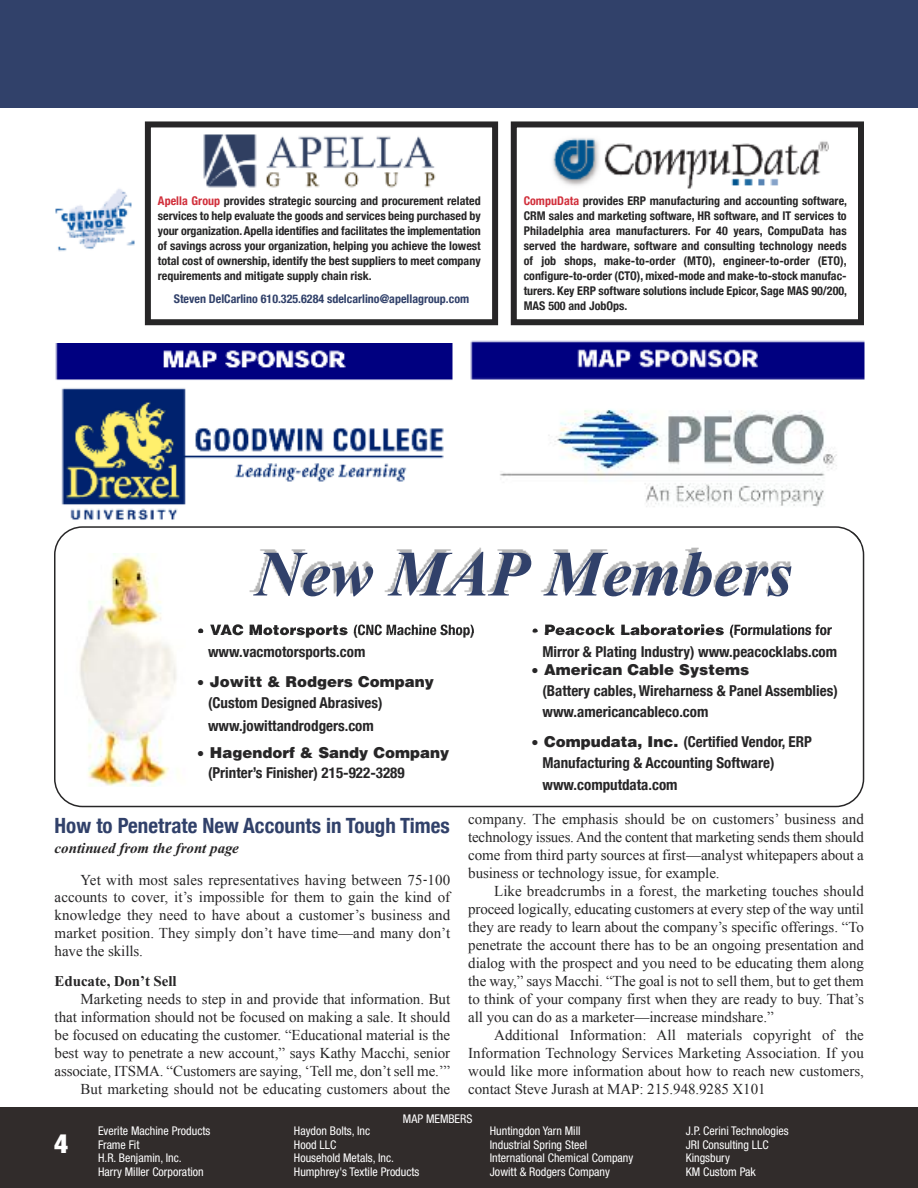
<style>
.page{position:relative;width:918px;height:1188px;background:#fff}
.page>*{position:absolute;margin:0;border:0;box-sizing:border-box;transform-origin:0 0}
.t1{font:italic 700 64.5px "Times New Roman";color:#31416a}
.t2{font:900 condensed 27px "Helvetica Neue";color:#fff}
.t3{font:700 condensed 21px "Helvetica Neue";color:#31416a}
.t4{font:15px/18px "Times New Roman";letter-spacing:-.005em;color:#272627;text-align:justify}
.t5{font:700 condensed 15px/21.3px "Helvetica Neue";color:#272627}
.t6{font:900 15px "Helvetica";color:#272627}
.t7{font:700 15px "Times New Roman";letter-spacing:-.005em;color:#272627}
.t8{font:700 condensed 12px/15px "Helvetica Neue";color:#272627;text-align:justify}
.t9{font:condensed 12px/13.6px "Helvetica Neue";color:#fff}
.t10{font:700 condensed 12px "Helvetica Neue";color:#31416a}
.s1{color:#d12f3b}
.s2{font-family:"Lucida Grande";font-weight:400;font-stretch:normal}
.s3{font-family:"Helvetica";font-weight:900;font-stretch:normal}
.s4{font-family:"Lucida Grande";font-weight:400}
.s5{font-family:"Helvetica Neue";font-weight:700;font-stretch:condensed}
.s6{font-weight:700;font-style:italic}
.s7{font-family:"Lucida Grande"}
</style>
<div class="page">
<div style="left:0;top:1107px;width:918px;height:81px;background:#312c2b"></div>
<div style="left:0;top:0;width:918px;height:108px;background:#31416a"></div>
<img style="left:55px;top:189px;width:80px;height:63px">
<div style="left:145px;top:121px;width:353px;height:204px;border:6px solid #272627"></div>
<img style="left:203px;top:134px;width:233px;height:54px">
<div style="left:511px;top:121px;width:353px;height:204px;border:6px solid #272627"></div>
<img style="left:552px;top:138px;width:276px;height:51px">
<img style="left:55px;top:344px;width:398px;height:36px">
<img style="left:61px;top:388px;width:383px;height:132px">
<img style="left:470px;top:340px;width:395px;height:40px">
<img style="left:500px;top:409px;width:337px;height:98px">
<svg style="left:54px;top:526px;width:810px;height:281px"></svg>
<div style="left:65px;top:539px;width:141px;height:253px;background:#fff"></div>
<img style="left:79px;top:554px;width:124px;height:233px">
<img style="left:191px;top:532px;width:669px;height:100px">
<svg style="left:850px;top:532px;width:10px;height:12px"></svg>
<img style="left:191px;top:539px;width:15px;height:93px">
<svg style="left:198px;top:629px;width:5px;height:3px"></svg>
<img style="left:210px;top:624px;width:138px;height:8px">
<img style="left:354px;top:625px;width:57px;height:7px">
<svg style="left:533px;top:629px;width:5px;height:3px"></svg>
<img style="left:545px;top:625px;width:148px;height:7px">
<img style="left:730px;top:625px;width:53px;height:7px">
<p class="t8" style="left:158px;top:193px;width:324px"><span class="s1">Apella Group</span> provides strategic sourcing and procurement related services to help evaluate the goods and services being purchased by your organization.Apella identifies and facilitates the implementation of savings across your organization, helping you achieve the lowest total cost of ownership, identify the best suppliers to meet company requirements and mitigate supply chain risk.</p>
<p class="t10" style="left:174px;top:291px;width:297px">Steven DelCarlino 610.325.6284 sdelcarlino@apellagroup.com</p>
<p class="t8" style="left:524px;top:193px;width:325px"><span class="s1">CompuData</span> provides ERP manufacturing and accounting software, CRM sales and marketing software, HR software, and IT services to Philadelphia area manufacturers. For 40 years, CompuData has served the hardware, software and consulting technology needs of job shops, make-to-order (MTO), engineer-to-order (ETO), configure-to-order (CTO), mixed-mode and make-to-stock manufac&shy;turers. Key ERP software solutions include Epicor, Sage MAS 90/200, MAS 500 and JobOps.</p>
<h1 class="t1" style="left:255px;top:553px;width:539px">New MAP Members</h1>
<p class="t5" style="left:208px;top:619px;width:268px;text-indent:-12px"><span class="s2">•</span> <span class="s3">VAC Motorsports</span> (CNC Machine Shop) www.vacmotorsports.com</p>
<p class="t6" style="left:197px;top:673px;width:239px"><span class="s4">•</span> Jowitt &amp; Rodgers Company</p>
<p class="t5" style="left:208px;top:691px;width:176px;line-height:22.8px">(Custom Designed Abrasives) www.jowittandrodgers.com</p>
<p class="t6" style="left:197px;top:744px;width:254px"><span class="s4">•</span> Hagendorf &amp; Sandy Company</p>
<p class="t5" style="left:208px;top:762px;width:198px">(Printer’s Finisher) 215-922-3289</p>
<p class="t6" style="left:531px;top:621px;width:302px"><span class="s4">•</span> Peacock Laboratories <span class="s5">(Formulations for</span></p>
<p class="t5" style="left:542px;top:641px;width:296px">Mirror &amp; Plating Industry) www.peacocklabs.com</p>
<p class="t6" style="left:531px;top:661px;width:220px"><span class="s4">•</span> American Cable Systems</p>
<p class="t5" style="left:542px;top:680px;width:297px">(Battery cables, Wireharness &amp; Panel Assemblies) www.americancableco.com</p>
<p class="t5" style="left:542px;top:731px;width:271px;text-indent:-12px"><span class="s2">•</span> <span class="s3">Compudata, Inc.</span> (Certified Vendor, ERP<br>Manufacturing &amp; Accounting Software) www.computdata.com</p>
<h3 class="t3" style="left:55px;top:813px;width:397px">How to Penetrate New Accounts in Tough Times</h3>
<p class="t4" style="left:81px;top:832px;width:371px;line-height:32px;text-indent:-26px"><span class="s6">continued from the front page<br></span>Yet with most sales representatives having between 75<span class="s7">‐</span>100</p>
<p class="t4" style="left:55px;top:888px;width:397px">accounts to cover, it’s impossible for them to gain the kind of knowledge they need to have about a customer’s business and market position. They simply don’t have time—and many don’t have the skills.</p>
<p class="t7" style="left:55px;top:976px;width:124px">Educate, Don’t Sell</p>
<p class="t4" style="left:55px;top:990px;width:397px;text-align:right">Marketing needs to step in and provide that information. But that information should not be focused on making a sale. It should be focused on educating the customer. “Educational material is the best way to penetrate a new account,” says Kathy Macchi, senior associate, ITSMA. “Customers are saying, ‘Tell me, don’t sell me.’” But marketing should not be educating customers about the</p>
<p class="t4" style="left:468px;top:809px;width:397px">company. The emphasis should be on customers’ business and technology issues.And the content that marketing sends them should come from third party sources at first—analyst whitepapers about a business or technology issue, for example.</p>
<p class="t4" style="left:468px;top:881px;width:397px;text-indent:26px">Like breadcrumbs in a forest, the marketing touches should proceed logically, educating customers at every step of the way until they are ready to learn about the company’s specific offerings. “To penetrate the account there has to be an ongoing presentation and dialog with the prospect and you need to be educating them along the way,” says Macchi. “The goal is not to sell them, but to get them to think of your company first when they are ready to buy. That’s all you can do as a marketer—increase mindshare.”</p>
<p class="t4" style="left:468px;top:1025px;width:397px;text-indent:26px">Additional Information: All materials copyright of the Information Technology Services Marketing Association. If you would like more information about how to reach new customers, contact Steve Jurash at MAP: 215.948.9285 X101</p>
<h2 class="t2" style="left:54px;top:1127px;width:16px">4</h2>
<p class="t9" style="left:403px;top:1113px;width:71px">MAP MEMBERS</p>
<p class="t9" style="left:98px;top:1125px;width:114px">Everite Machine Products<br>Frame Fit<br>H.R. Benjamin, Inc.<br>Harry Miller Corporation</p>
<p class="t9" style="left:294px;top:1125px;width:127px">Haydon Bolts, Inc<br>Hood LLC<br>Household Metals, Inc.<br>Humphrey's Textile Products</p>
<p class="t9" style="left:490px;top:1125px;width:145px">Huntingdon Yarn Mill<br>Industrial Spring Steel<br>International Chemical Company<br>Jowitt &amp; Rodgers Company</p>
<p class="t9" style="left:686px;top:1125px;width:104px">J.P. Cerini Technologies<br>JRI Consulting LLC<br>Kingsbury<br>KM Custom Pak</p>
</div>
